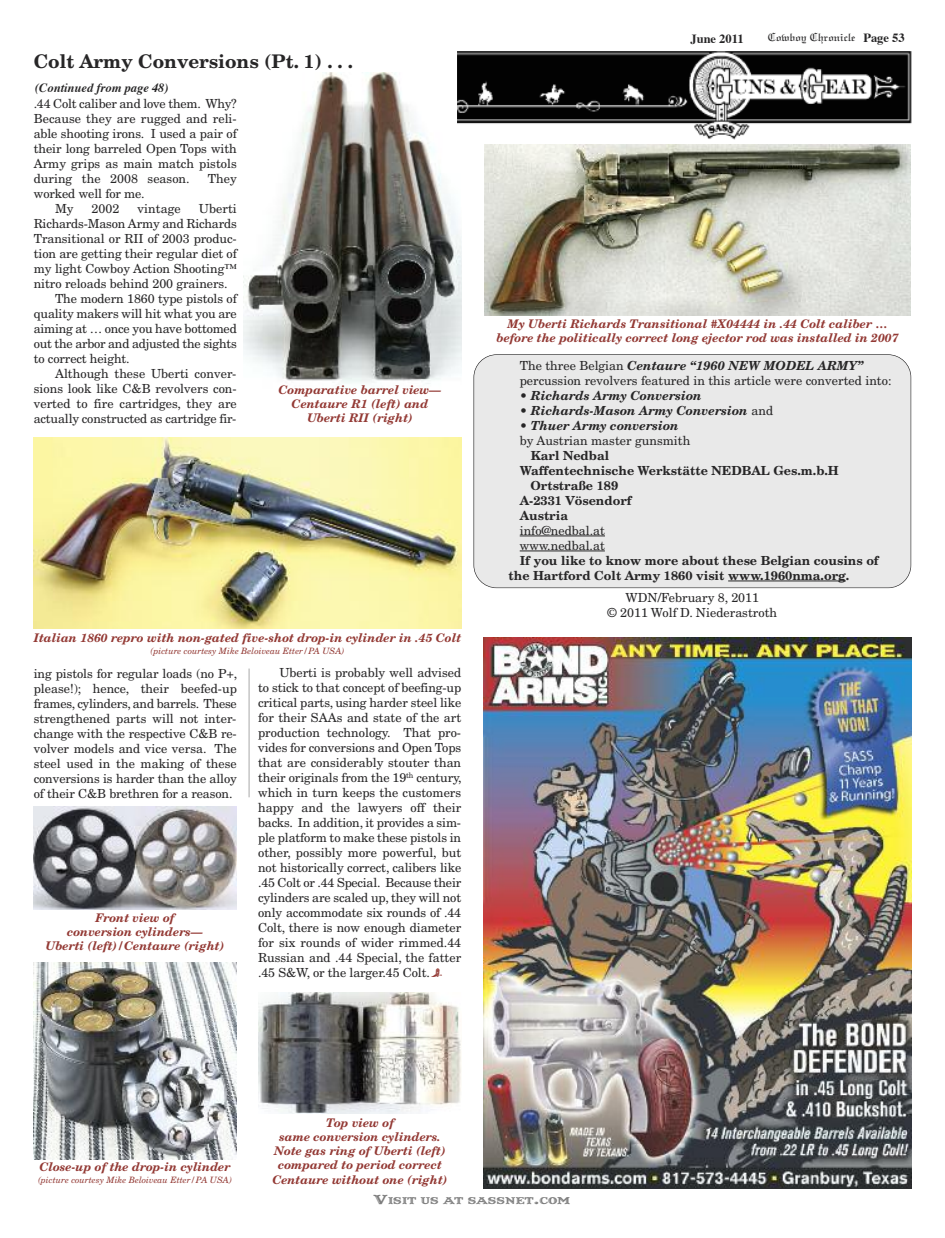
<style>
.page{position:relative;width:945px;height:1238px;background:#fff}
.page>*{position:absolute;margin:0;border:0;box-sizing:border-box;transform-origin:0 0}
.t1{font:700 18.75px "New Century Schlbk";color:#272627}
.t2{font:12.5px/15px "New Century Schlbk";letter-spacing:-.005em;color:#272627;text-align:justify}
.t3{font:700 12.5px/15px "New Century Schlbk";color:#272627}
.t4{font:italic 700 12.5px "New Century Schlbk";color:#272627}
.t5{font:12.5px "Linotext";color:#272627}
.t6{font:italic 700 12.5px "Times";color:#272627}
.t7{font:700 12.5px "Times";color:#272627}
.t8{font:italic 700 11.88px/14.2px "New Century Schlbk";color:#933934;text-align:center}
.t9{font:9.38px "Captain Howdy";color:#7d7d7d;scale:1.45 1}
.t10{font:italic 8.75px "New Century Schlbk";color:#933934}
.s1{font-family:"Times";font-weight:700}
.s2{font-weight:700;font-style:italic}
.s3{font-weight:400;font-style:normal}
.s4{font-size:12.5px}
</style>
<div class="page">
<img style="left:484px;top:637px;width:427px;height:551px">
<img style="left:34px;top:437px;width:427px;height:191px">
<img style="left:259px;top:992px;width:202px;height:121px">
<img style="left:244px;top:72px;width:217px;height:312px">
<div style="left:474px;top:355px;width:437px;height:233px;background:#e9e9e9;border-radius:23px"></div>
<div style="left:474px;top:354px;width:437px;height:234px;border:1px solid #272627;border-radius:23px"></div>
<img style="left:34px;top:807px;width:202px;height:102px">
<img style="left:34px;top:962px;width:202px;height:197px">
<img style="left:458px;top:51px;width:453px;height:89px">
<hr style="left:249px;top:668px;width:1px;height:129px;background:#a9a8a9">
<hr style="left:520px;top:535px;width:85px;height:1px;background:#272627">
<hr style="left:520px;top:550px;width:85px;height:1px;background:#272627">
<hr style="left:728px;top:580px;width:118px;height:1px;background:#272627">
<img style="left:485px;top:145px;width:426px;height:171px">
<h1 class="t1" style="left:34px;top:54px;width:321px">Colt Army Conversions (Pt. 1) . . .</h1>
<p class="t6" style="left:35px;top:82px;width:135px">(Continued from page 48)</p>
<p class="t2" style="left:34px;top:97px;width:205px">.44 Colt caliber and love them. Why?<br>Because they are rugged and reli&shy;able shooting irons. I used a pair of their long barreled Open Tops with Army grips as main match pistols during the 2008 season.</p>
<p class="t2" style="left:208px;top:172px;width:30px">They</p>
<p class="t2" style="left:55px;top:187px;width:91px;text-indent:-21px">worked well for me.<br>My</p>
<p class="t2" style="left:92px;top:202px;width:29px">2002</p>
<p class="t2" style="left:137px;top:202px;width:45px">vintage</p>
<p class="t2" style="left:199px;top:202px;width:40px">Uberti</p>
<p class="t2" style="left:34px;top:217px;width:205px">Richards-Mason Army and Richards</p>
<p class="t2" style="left:34px;top:232px;width:205px">Transitional or RII of 2003 produc-</p>
<p class="t2" style="left:34px;top:247px;width:205px">tion are getting their regular diet of</p>
<p class="t2" style="left:34px;top:262px;width:205px">my light Cowboy Action Shooting™</p>
<p class="t2" style="left:34px;top:277px;width:195px">nitro reloads behind 200 grainers.</p>
<p class="t2" style="left:55px;top:292px;width:183px">The modern 1860 type pistols of</p>
<p class="t2" style="left:34px;top:307px;width:205px">quality makers will hit what you are</p>
<p class="t2" style="left:34px;top:322px;width:205px">aiming at … once you have bottomed</p>
<p class="t2" style="left:34px;top:337px;width:205px">out the arbor and adjusted the sights</p>
<p class="t2" style="left:34px;top:352px;width:97px">to correct height.</p>
<p class="t2" style="left:55px;top:367px;width:183px">Although these Uberti conver-</p>
<p class="t2" style="left:34px;top:382px;width:205px">sions look like C&amp;B revolvers con-</p>
<p class="t2" style="left:34px;top:397px;width:205px">verted to fire cartridges, they are</p>
<p class="t2" style="left:34px;top:412px;width:204px">actually constructed as cartridge fir-</p>
<p class="t8" style="left:279px;top:384px;width:164px">Comparative barrel view—<br>Centaure R1 (left) and<br>Uberti RII (right)</p>
<p class="t8" style="left:34px;top:632px;width:429px">Italian 1860 repro with non-gated five-shot drop-in cylinder in .45 Colt</p>
<p class="t10" style="left:151px;top:648px;width:195px">(picture courtesy Mike Beloiveau Etter/PA USA)</p>
<p class="t2" style="left:34px;top:667px;width:205px">ing pistols for regular loads (no P+, please!); hence, their beefed-up frames, cylinders, and barrels. These strengthened parts will not inter&shy;change with the respective C&amp;B re&shy;volver models and vice versa. The steel used in the making of these conversions is harder than the alloy of their C&amp;B brethren for a reason.</p>
<p class="t2" style="left:258px;top:666px;width:205px;text-indent:21px">Uberti is probably well advised to stick to that concept of beefing-up critical parts, using harder steel like for their SAAs and state of the art production technology. That pro&shy;vides for conversions and Open Tops that are considerably stouter than their originals from the 19<sup>th</sup> century, which in turn keeps the customers happy and the lawyers off their backs. In addition, it provides a sim&shy;ple platform to make these pistols in other, possibly more powerful, but not historically correct, calibers like .45 Colt or .44 Special. Because their cylinders are scaled up, they will not only accommodate six rounds of .44<br>Colt, there is now enough diameter for six rounds of wider rimmed.44<br>Russian and .44 Special, the fatter .45 S&amp;W, or the larger.45 Colt.</p>
<p class="t8" style="left:45px;top:911px;width:181px">Front view of<br>conversion cylinders—<br>Uberti (left) /Centaure (right)</p>
<p class="t7" style="left:690px;top:33px;width:55px">June 2011</p>
<p class="t5" style="left:768px;top:33px;width:139px">Cowboy Chronicle <span class="s1">Page 53</span></p>
<p class="t8" style="left:496px;top:318px;width:404px">My Uberti Richards Transitional #X04444 in .44 Colt caliber … before the politically correct long ejector rod was installed in 2007</p>
<p class="t2" style="left:520px;top:359px;width:373px">The three Belgian <span class="s2">Centaure “1960 NEW MODEL ARMY” </span>percussion revolvers featured in this article were converted into:</p>
<p class="t4" style="left:520px;top:390px;width:184px">• Richards Army Conversion</p>
<p class="t4" style="left:520px;top:405px;width:255px">• Richards-Mason Army Conversion <span class="s3">and</span></p>
<p class="t4" style="left:520px;top:420px;width:161px">• Thuer Army conversion</p>
<p class="t2" style="left:520px;top:434px;width:172px">by Austrian master gunsmith</p>
<p class="t3" style="left:531px;top:449px;width:80px">Karl Nedbal</p>
<p class="t3" style="left:520px;top:464px;width:321px">Waffentechnische Werkstätte NEDBAL Ges.m.b.H</p>
<p class="t3" style="left:530px;top:479px;width:89px">Ortstraße 189</p>
<p class="t3" style="left:520px;top:494px;width:114px">A-2331 Vösendorf</p>
<p class="t3" style="left:520px;top:509px;width:50px">Austria</p>
<p class="t2" style="left:520px;top:524px;width:87px">info@nedbal.at www.nedbal.at</p>
<p class="t3" style="left:508px;top:554px;width:372px;text-indent:11px">If you like to know more about these Belgian cousins of the Hartford Colt Army 1860 visit www.1960nma.org.</p>
<p class="t2" style="left:608px;top:591px;width:171px;text-align:center">WDN/February 8, 2011<br>© 2011 Wolf D. Niederastroth</p>
<p class="t8" style="left:39px;top:1161px;width:193px">Close-up of the drop-in cylinder</p>
<p class="t10" style="left:38px;top:1176px;width:195px">(picture courtesy Mike Beloiveau Etter/PA USA)</p>
<p class="t8" style="left:272px;top:1116px;width:177px">Top view of<br>same conversion cylinders.<br>Note gas ring of Uberti (left) compared to period correct<br>Centaure without one (right)</p>
<p class="t9" style="left:374px;top:1194px;width:137px"><span class="s4">V</span>ISIT US AT SASSNET<span class="s4">.</span>COM</p>
</div>
